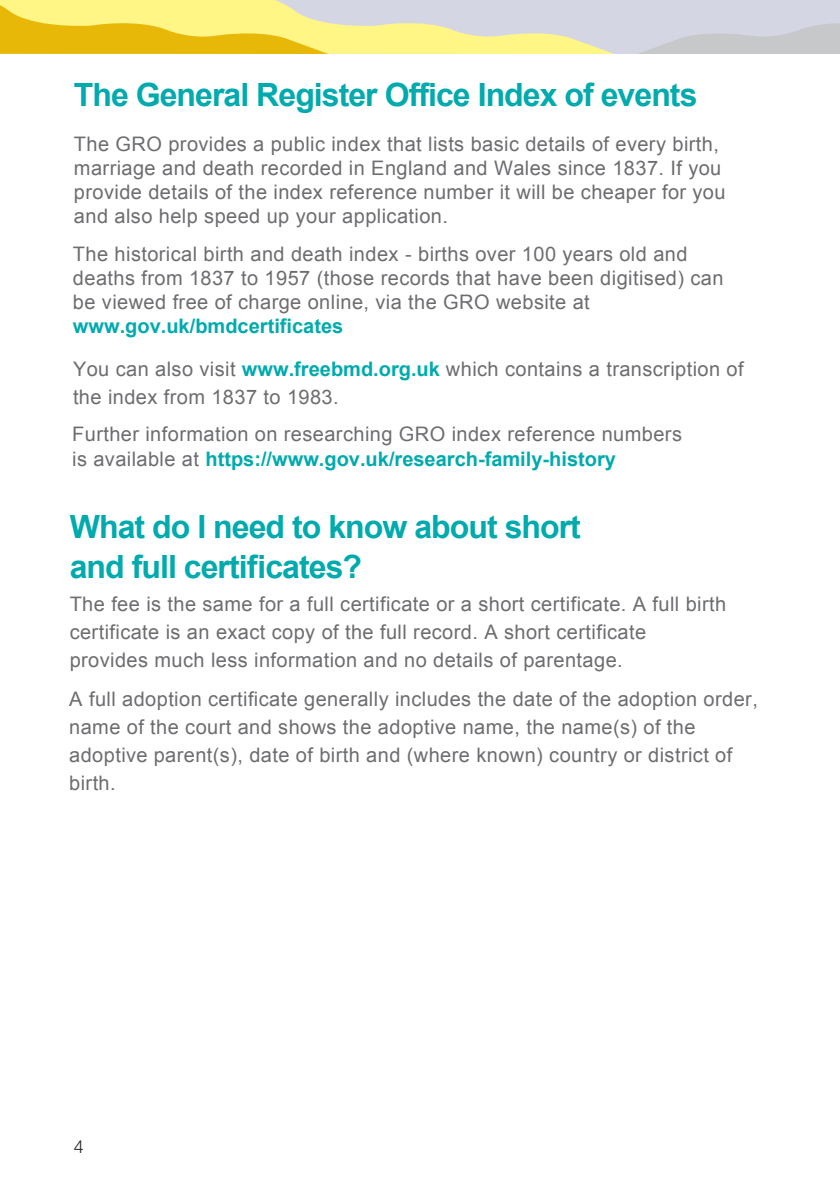
<style>
.page{position:relative;width:840px;height:1191px;background:#fff}
.page>*{position:absolute;margin:0;border:0;box-sizing:border-box;transform-origin:0 0}
.t1{font:700 32px "Arial";letter-spacing:-.03em;color:#00aaad}
.t2{font:20px/24px "Arial";letter-spacing:.02em;color:#6c6d70}
.t3{font:300 18px "Helvetica Neue LT Pro";color:#231f20}
.s1{font-weight:700;color:#00aaad}
</style>
<div class="page">
<svg style="left:0;top:0;width:839px;height:54px;background:#e5da9b"></svg>
<p class="t1" style="left:74px;top:74px;width:625px">The General Register Office Index of events</p>
<p class="t2" style="left:74px;top:132px;width:652px">The GRO provides a public index that lists basic details of every birth, marriage and death recorded in England and Wales since 1837. If you provide details of the index reference number it will be cheaper for you and also help speed up your application.</p>
<p class="t2" style="left:73px;top:242px;width:651px">The historical birth and death index - births over 100 years old and deaths from 1837 to 1957 (those records that have been digitised) can be viewed free of charge online, via the GRO website at <span class="s1">www.gov.uk/bmdcertificates</span></p>
<p class="t2" style="left:73px;top:355px;width:671px;line-height:28px">You can also visit <span class="s1">www.freebmd.org.uk</span> which contains a transcription of the index from 1837 to 1983.</p>
<p class="t2" style="left:72px;top:422px;width:611px">Further information on researching GRO index reference numbers is available at <span class="s1">https://www.gov.uk/research-family-history</span></p>
<p class="t1" style="left:70px;top:505px;width:512px">What do I need to know about short</p>
<p class="t1" style="left:70px;top:545px;width:294px">and full certificates?</p>
<p class="t2" style="left:70px;top:590px;width:657px;line-height:28px">The fee is the same for a full certificate or a short certificate. A full birth certificate is an exact copy of the full record. A short certificate provides much less information and no details of parentage.</p>
<p class="t2" style="left:69px;top:685px;width:689px;line-height:28px">A full adoption certificate generally includes the date of the adoption order, name of the court and shows the adoptive name, the name(s) of the adoptive parent(s), date of birth and (where known) country or district of birth.</p>
<p class="t3" style="left:74px;top:1135px;width:12px">4</p>
</div>
